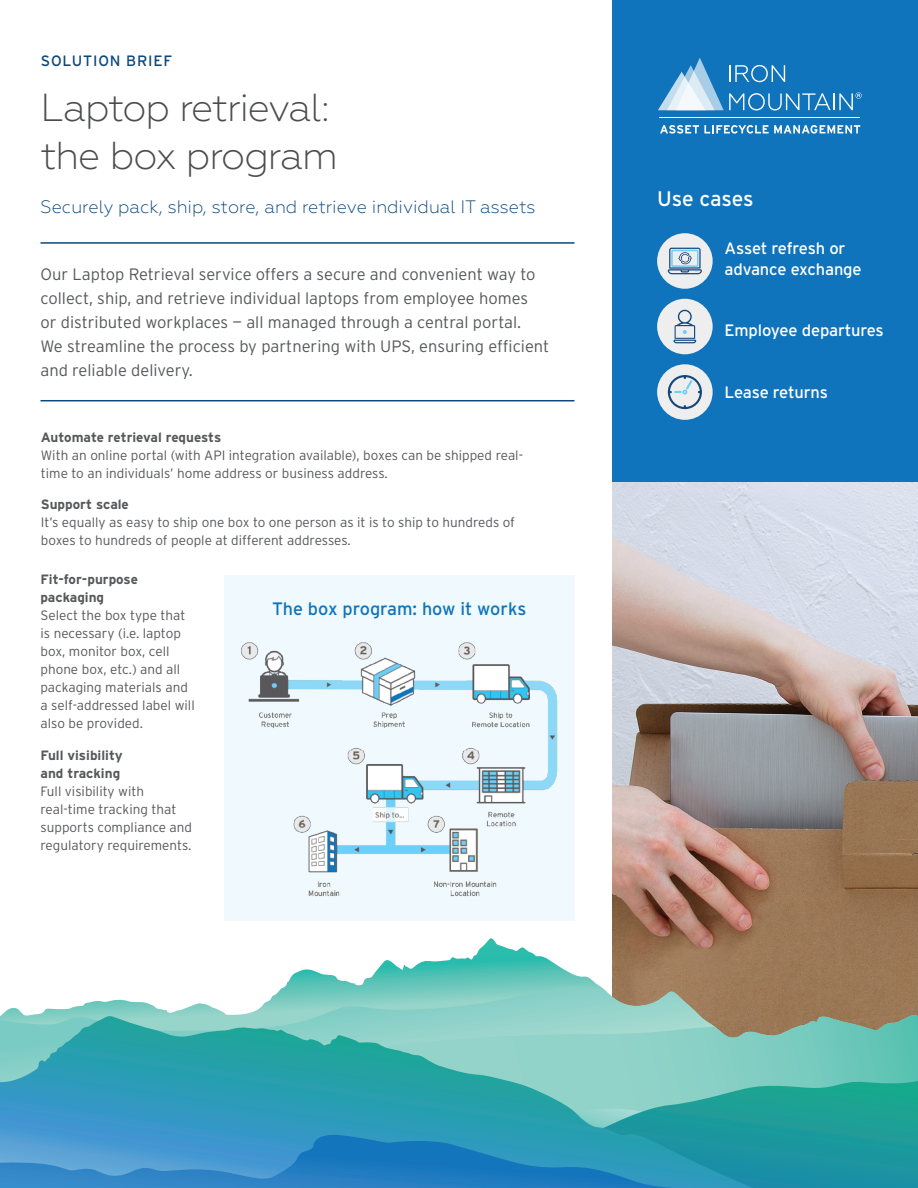
<style>
.page{position:relative;width:918px;height:1188px;background:#fff}
.page>*{position:absolute;margin:0;border:0;box-sizing:border-box;transform-origin:0 0}
.Headline_Text{font:300 39px/48px "Geometria";letter-spacing:-.03em;color:#4b4c4d}
.Paragraph_Heading{font:21px "Interstate";letter-spacing:-.01em;color:#fff}
.t1{font:300 18px "Geometria";color:#0d477c}
.Body_Copy{font:18px "Interstate";color:#1074bc}
.Body_Copy-2{font:300 16.5px/24px "Interstate";color:#57585a}
.Paragraph_Heading-2{font:16.5px/21px "Interstate";letter-spacing:-.01em;color:#fff}
.Asset_Type{font:15px "Interstate";letter-spacing:.05em;color:#0d477c}
.Body_Copy-3{font:300 13.5px/18px "Interstate";color:#57585a}
.s1{font-weight:700}
</style>
<div class="page">
<div style="left:224px;top:575px;width:350px;height:346px;background:#f0f9fd"></div>
<div style="left:612px;top:0;width:306px;height:1188px;background:#1074bc"></div>
<img style="left:612px;top:482px;width:306px;height:456px">
<svg style="left:286px;top:938px;width:632px;height:77px"></svg>
<svg style="left:0;top:986px;width:726px;height:30px"></svg>
<svg style="left:367px;top:1015px;width:551px;height:65px;background:#75bbab"></svg>
<svg style="left:0;top:1016px;width:753px;height:64px;background:#67beb9"></svg>
<svg style="left:0;top:1080px;width:918px;height:108px;background:#3099b7"></svg>
<svg style="left:658px;top:58px;width:204px;height:52px"></svg>
<svg style="left:660px;top:125px;width:200px;height:9px"></svg>
<hr style="left:659px;top:117px;width:201px;height:1px;background:#fff">
<hr style="left:40px;top:242px;width:534px;height:2px;background:#0d477c">
<hr style="left:40px;top:400px;width:534px;height:1px;background:#0d477c">
<img style="left:241px;top:642px;width:317px;height:255px">
<div style="left:657px;top:233px;width:56px;height:56px;background:#eeeeef;border-radius:50%"></div>
<svg style="left:668px;top:248px;width:34px;height:26px"></svg>
<div style="left:657px;top:299px;width:56px;height:55px;background:#eeeeef;border-radius:50%"></div>
<svg style="left:674px;top:310px;width:22px;height:33px"></svg>
<div style="left:657px;top:364px;width:56px;height:56px;background:#eeeeef;border-radius:50%"></div>
<svg style="left:668px;top:375px;width:34px;height:34px"></svg>
<p class="Asset_Type" style="left:41px;top:52px;width:133px">SOLUTION BRIEF</p>
<p class="Headline_Text" style="left:40px;top:83px;width:299px">Laptop retrieval: the box program</p>
<p class="t1" style="left:40px;top:196px;width:497px">Securely pack, ship, store, and retrieve individual IT assets</p>
<p class="Body_Copy-2" style="left:40px;top:262px;width:510px">Our Laptop Retrieval service offers a secure and convenient way to collect, ship, and retrieve individual laptops from employee homes<br>or distributed workplaces — all managed through a central portal.<br>We streamline the process by partnering with UPS, ensuring efficient and reliable delivery.</p>
<p class="Body_Copy-3" style="left:41px;top:428px;width:484px"><span class="s1">Automate retrieval requests<br></span>With an online portal (with API integration available), boxes can be shipped real&shy;time to an individuals’ home address or business address.</p>
<p class="Body_Copy-3" style="left:41px;top:496px;width:476px"><span class="s1">Support scale<br></span>It’s equally as easy to ship one box to one person as it is to ship to hundreds of boxes to hundreds of people at different addresses.</p>
<p class="Body_Copy-3" style="left:40px;top:570px;width:156px"><span class="s1">Fit-for-purpose packaging<br></span>Select the box type that is necessary (i.e. laptop box, monitor box, cell phone box, etc.) and all packaging materials and a self-addressed label will also be provided.</p>
<p class="Body_Copy-3" style="left:40px;top:746px;width:153px"><span class="s1">Full visibility<br>and tracking<br></span>Full visibility with real-time tracking that supports compliance and regulatory requirements.</p>
<p class="Body_Copy" style="left:272px;top:598px;width:256px">The box program: how it works</p>
<p class="Paragraph_Heading" style="left:657px;top:187px;width:98px">Use cases</p>
<p class="Paragraph_Heading-2" style="left:725px;top:237px;width:139px">Asset refresh or advance exchange</p>
<p class="Paragraph_Heading-2" style="left:725px;top:320px;width:161px">Employee departures</p>
<p class="Paragraph_Heading-2" style="left:725px;top:381px;width:105px">Lease returns</p>
</div>
